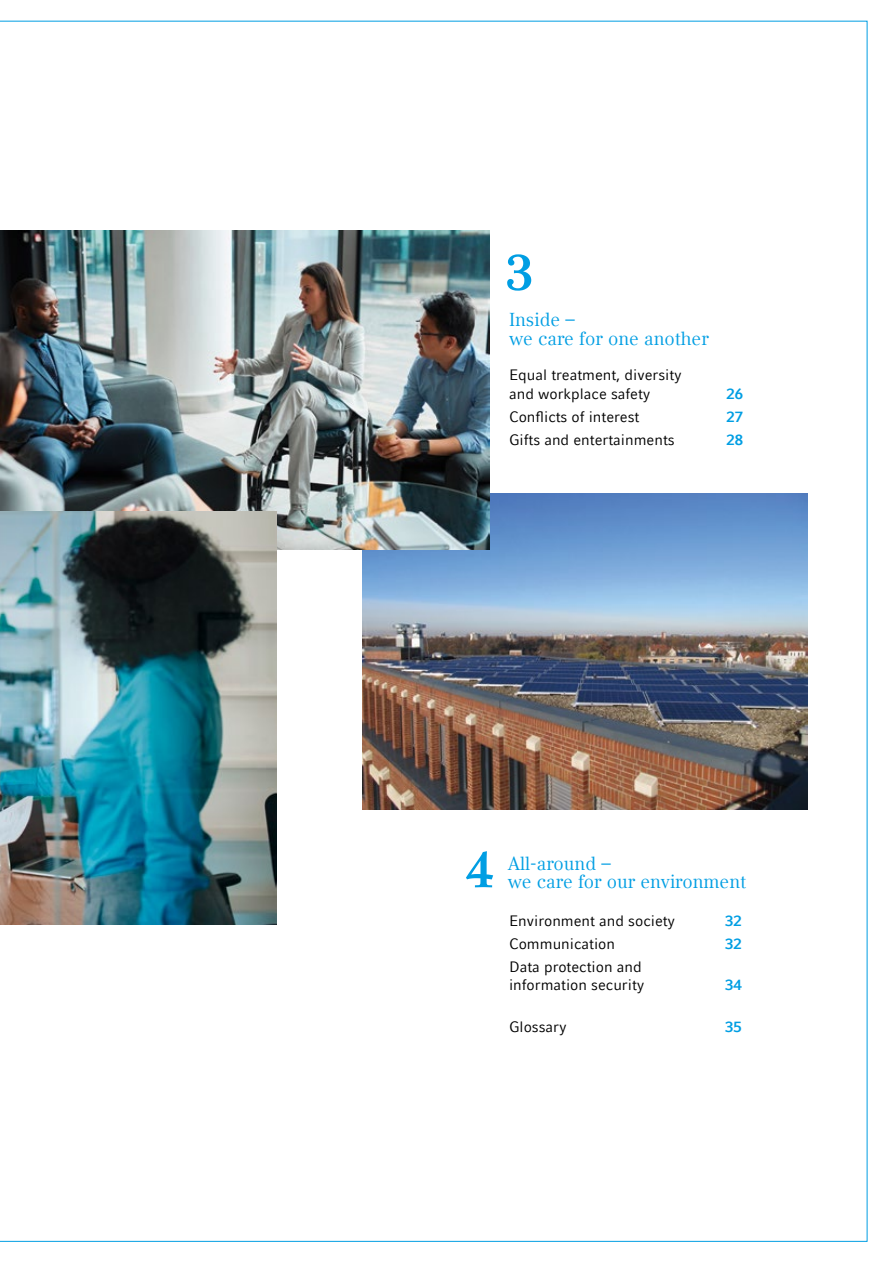
<style>
.page{position:relative;width:893px;height:1263px;background:#fff}
.page>*{position:absolute;margin:0;border:0;box-sizing:border-box;transform-origin:0 0}
.t1{font:700 51px "Compatil Text LT Com";color:#009ee3}
.t2{font:18.75px/18.8px "Compatil Text LT Com";color:#009ee3}
.t3{font:15px/18.8px "Compatil Fact LT Com";color:#000}
.t4{font:700 15px "Compatil Fact LT Com";color:#009ee3}
</style>
<div class="page">
<img style="left:0;top:21px;width:867px;height:1221px">
<h1 class="t1" style="left:505px;top:242px;width:30px">3</h1>
<p class="t2" style="left:509px;top:310px;width:201px">Inside –<br>we care for one another</p>
<p class="t3" style="left:509px;top:366px;width:174px">Equal treatment, diversity and workplace safety</p>
<p class="t4" style="left:726px;top:385px;width:18px">26</p>
<p class="t3" style="left:509px;top:407px;width:132px">Conflicts of interest</p>
<p class="t4" style="left:726px;top:408px;width:18px">27</p>
<p class="t3" style="left:509px;top:430px;width:167px">Gifts and entertainments</p>
<p class="t4" style="left:726px;top:431px;width:18px">28</p>
<h1 class="t1" style="left:465px;top:839px;width:30px">4</h1>
<p class="t2" style="left:508px;top:854px;width:240px">All-around –<br>we care for our environment</p>
<p class="t3" style="left:509px;top:911px;width:168px">Environment and society</p>
<p class="t4" style="left:725px;top:911px;width:18px">32</p>
<p class="t3" style="left:509px;top:934px;width:108px">Communication</p>
<p class="t4" style="left:725px;top:934px;width:18px">32</p>
<p class="t3" style="left:509px;top:957px;width:137px">Data protection and information security</p>
<p class="t4" style="left:725px;top:976px;width:18px">34</p>
<p class="t3" style="left:509px;top:1017px;width:59px">Glossary</p>
<p class="t4" style="left:725px;top:1018px;width:18px">35</p>
</div>
